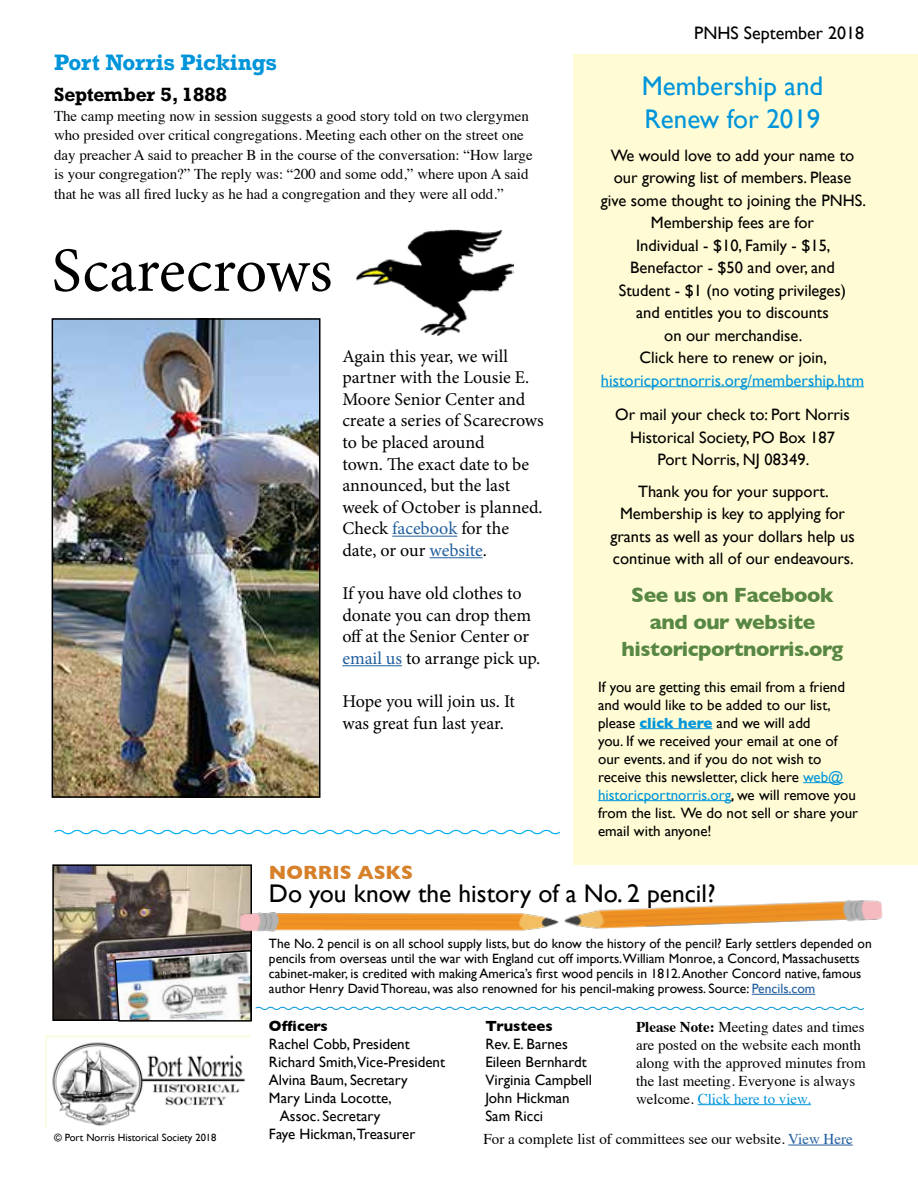
<style>
.page{position:relative;width:918px;height:1188px;background:#fff}
.page>*{position:absolute;margin:0;border:0;box-sizing:border-box;transform-origin:0 0}
.t1{font:63px "Minion Pro";color:#000}
.t2{font:27px/32.4px "Gill Sans";color:#0095da}
.t3{font:25.5px "Gill Sans";color:#000}
.t4{font:700 21px/27px "Gill Sans";letter-spacing:-.02em;color:#588744;text-align:center}
.t5{font:700 21px "Rockwell";color:#0095da}
.t6{font:700 19.5px "Gill Sans";color:#d7802a}
.t7{font:18px/21.6px "Minion Pro";letter-spacing:-.005em;color:#000}
.t8{font:18px "Gill Sans";color:#000}
.t9{font:700 18px "Rockwell";color:#000}
.t10{font:16.5px/22.5px "Gill Sans";color:#000;text-align:center}
.t11{font:16.5px "Gill Sans";color:#0095da}
.t12{font:15px/18px "Times";color:#000}
.t13{font:15px/18px "Gill Sans";color:#000}
.t14{font:700 15px "Gill Sans";color:#000}
.t15{font:13.5px/15px "Gill Sans";color:#000}
.t16{font:10.5px "Gill Sans";color:#000}
.s1{color:#215e9e}
.s2{font-weight:700;color:#0095da}
.s3{color:#0095da}
.s4{font-weight:700}
</style>
<div class="page">
<div style="left:574px;top:54px;width:344px;height:810px;background:#fffcd5"></div>
<img style="left:55px;top:867px;width:194px;height:151px">
<div style="left:52px;top:864px;width:200px;height:157px;border:2px solid #000"></div>
<svg style="left:113px;top:949px;width:752px;height:73px"></svg>
<img style="left:45px;top:1035px;width:204px;height:92px">
<hr style="left:752px;top:994px;width:63px;height:1px;background:#215e9e">
<hr style="left:601px;top:386px;width:263px;height:1px;background:#0095da">
<hr style="left:640px;top:728px;width:72px;height:1px;background:#0095da">
<hr style="left:803px;top:782px;width:40px;height:1px;background:#0095da">
<hr style="left:598px;top:800px;width:133px;height:1px;background:#0095da">
<hr style="left:698px;top:1104px;width:113px;height:1px;background:#0095da">
<hr style="left:788px;top:1145px;width:65px;height:1px;background:#215e9e">
<svg style="left:54px;top:829px;width:507px;height:6px"></svg>
<img style="left:55px;top:321px;width:263px;height:474px">
<div style="left:52px;top:318px;width:269px;height:480px;border:2px solid #000"></div>
<hr style="left:392px;top:536px;width:65px;height:1px;background:#215e9e">
<hr style="left:430px;top:557px;width:53px;height:1px;background:#215e9e">
<hr style="left:342px;top:665px;width:60px;height:1px;background:#215e9e">
<img style="left:357px;top:230px;width:157px;height:105px">
<img style="left:564px;top:900px;width:319px;height:29px">
<img style="left:240px;top:909px;width:319px;height:25px">
<h3 class="t5" style="left:54px;top:49px;width:224px">Port Norris Pickings</h3>
<p class="t9" style="left:54px;top:83px;width:175px">September 5, 1888</p>
<p class="t12" style="left:54px;top:105px;width:480px;line-height:19.5px">The camp meeting now in session suggests a good story told on two clergymen who presided over critical congregations. Meeting each other on the street one day preacher A said to preacher B in the course of the conversation: “How large is your congregation?” The reply was: “200 and some odd,” where upon A said that he was all fired lucky as he had a congregation and they were all odd.”</p>
<h1 class="t1" style="left:52px;top:228px;width:282px">Scarecrows</h1>
<p class="t7" style="left:342px;top:345px;width:203px">Again this year, we will partner with the Lousie E.<br>Moore Senior Center and create a series of Scarecrows to be placed around<br>town. The exact date to be announced, but the last week of October is planned.<br>Check <span class="s1">facebook</span> for the date, or our <span class="s1">website</span>.</p>
<p class="t7" style="left:342px;top:583px;width:200px">If you have old clothes to donate you can drop them off at the Senior Center or <span class="s1">email us</span> to arrange pick up.</p>
<p class="t7" style="left:342px;top:691px;width:174px">Hope you will join us. It was great fun last year.</p>
<p class="t8" style="left:694px;top:23px;width:171px">PNHS September 2018</p>
<h2 class="t2" style="left:642px;top:70px;width:183px">Membership and<br>Renew for 2019</h2>
<p class="t10" style="left:601px;top:144px;width:267px">We would love to add your name to our growing list of members. Please give some thought to joining the PNHS.<br>Membership fees are for<br>Individual - $10, Family - $15,<br>Benefactor - $50 and over, and<br>Student - $1 (no voting privileges)<br>and entitles you to discounts<br>on our merchandise.<br>Click here to renew or join,</p>
<p class="t11" style="left:601px;top:370px;width:265px">historicportnorris.org/membership.htm</p>
<p class="t10" style="left:615px;top:403px;width:236px">Or mail your check to: Port Norris<br>Historical Society, PO Box 187<br>Port Norris, NJ 08349.</p>
<p class="t10" style="left:610px;top:480px;width:246px">Thank you for your support.<br>Membership is key to applying for grants as well as your dollars help us continue with all of our endeavours.</p>
<h3 class="t4" style="left:622px;top:581px;width:223px">See us on Facebook and our website historicportnorris.org</h3>
<p class="t13" style="left:598px;top:677px;width:262px">If you are getting this email from a friend and would like to be added to our list, please <span class="s2">click here</span> and we will add<br>you. If we received your email at one of our events. and if you do not wish to receive this newsletter, click here <span class="s3">web@ historicportnorris.org</span>, we will remove you from the list. We do not sell or share your email with anyone!</p>
<p class="t16" style="left:54px;top:1132px;width:164px">© Port Norris Historical Society 2018</p>
<h3 class="t6" style="left:269px;top:857px;width:146px">NORRIS ASKS</h3>
<h3 class="t3" style="left:269px;top:878px;width:448px">Do you know the history of a No. 2 pencil?</h3>
<p class="t15" style="left:269px;top:936px;width:604px">The No. 2 pencil is on all school supply lists, but do know the history of the pencil? Early settlers depended on pencils from overseas until the war with England cut off imports.William Monroe, a Concord, Massachusetts cabinet-maker, is credited with making America’s first wood pencils in 1812. Another Concord native, famous author Henry David Thoreau, was also renowned for his pencil-making prowess. Source: <span class="s1">Pencils.com</span></p>
<p class="t14" style="left:269px;top:1014px;width:60px">Officers</p>
<p class="t13" style="left:269px;top:1034px;width:142px">Rachel Cobb, President</p>
<p class="t13" style="left:269px;top:1052px;width:178px">Richard Smith,Vice-President</p>
<p class="t13" style="left:269px;top:1070px;width:140px">Alvina Baum, Secretary</p>
<p class="t13" style="left:269px;top:1088px;width:124px">Mary Linda Locotte,</p>
<p class="t13" style="left:280px;top:1106px;width:102px">Assoc. Secretary</p>
<p class="t13" style="left:269px;top:1124px;width:148px">Faye Hickman,Treasurer</p>
<p class="t14" style="left:485px;top:1014px;width:69px">Trustees</p>
<p class="t13" style="left:485px;top:1034px;width:108px">Rev. E. Barnes<br>Eileen Bernhardt<br>Virginia Campbell<br>John Hickman<br>Sam Ricci</p>
<p class="t12" style="left:636px;top:1016px;width:231px"><span class="s4">Please Note:</span> Meeting dates and times are posted on the website each month along with the approved minutes from the last meeting. Everyone is always welcome. <span class="s3">Click here to view.</span></p>
<p class="t12" style="left:484px;top:1129px;width:371px">For a complete list of committees see our website. <span class="s1">View Here</span></p>
</div>
